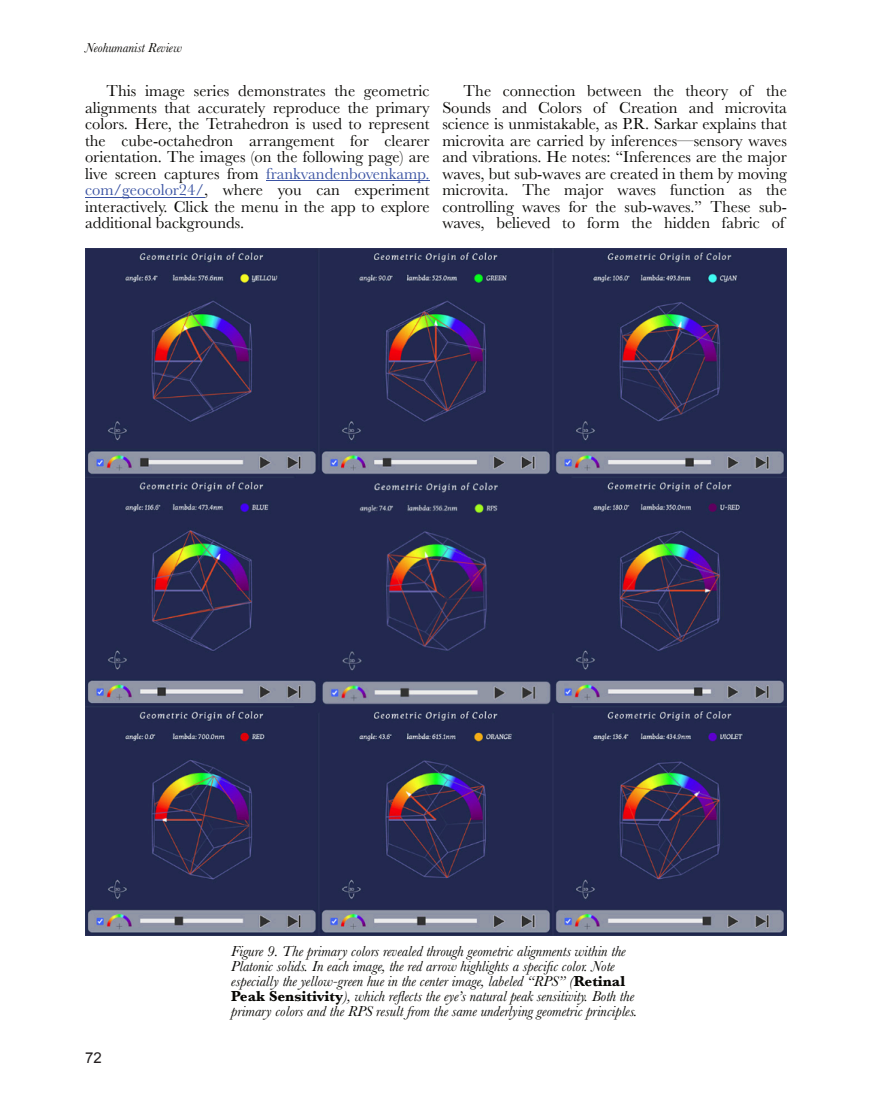
<style>
.page{position:relative;width:872px;height:1106px;background:#fff}
.page>*{position:absolute;margin:0;border:0;box-sizing:border-box;transform-origin:0 0}
.t1{font:16.5px/16.5px "Baskerville";color:#080704;text-align:justify}
.t2{font:italic 15px/15px "Baskerville";color:#080704}
.t3{font:15px "Arial";color:#231f20}
.t4{font:italic 13.5px "Baskerville";color:#080704}
.s1{color:#3a53a3}
.s2{font-weight:700;font-style:normal}
</style>
<div class="page">
<hr style="left:266px;top:180px;width:163px;height:1px;background:#3a53a3">
<hr style="left:85px;top:197px;width:119px;height:1px;background:#3a53a3">
<img style="left:85px;top:248px;width:702px;height:687px">
<p class="t4" style="left:85px;top:40px;width:98px">Neohumanist Review</p>
<p class="t1" style="left:85px;top:82px;width:346px;text-indent:21px">This image series demonstrates the geometric alignments that accurately reproduce the primary colors. Here, the Tetrahedron is used to represent the cube-octahedron arrangement for clearer orientation. The images (on the following page) are live screen captures from <span class="s1">frankvandenbovenkamp. com/geocolor24/</span>, where you can experiment interactively. Click the menu in the app to explore additional backgrounds.</p>
<p class="t1" style="left:442px;top:82px;width:346px;text-indent:21px">The connection between the theory of the Sounds and Colors of Creation and microvita science is unmistakable, as P.R. Sarkar explains that microvita are carried by inferences—sensory waves and vibrations. He notes: “Inferences are the major waves, but sub-waves are created in them by moving microvita. The major waves function as the controlling waves for the sub-waves.” These sub&shy;waves, believed to form the hidden fabric of</p>
<p class="t3" style="left:85px;top:1051px;width:18px">72</p>
<p class="t2" style="left:231px;top:943px;width:408px">Figure 9. The primary colors revealed through geometric alignments within the Platonic solids. In each image, the red arrow highlights a specific color. Note especially the yellow-green hue in the center image, labeled “RPS” (<span class="s2">Retinal Peak Sensitivity</span>), which reflects the eye’s natural peak sensitivity. Both the primary colors and the RPS result from the same underlying geometric principles.</p>
</div>
